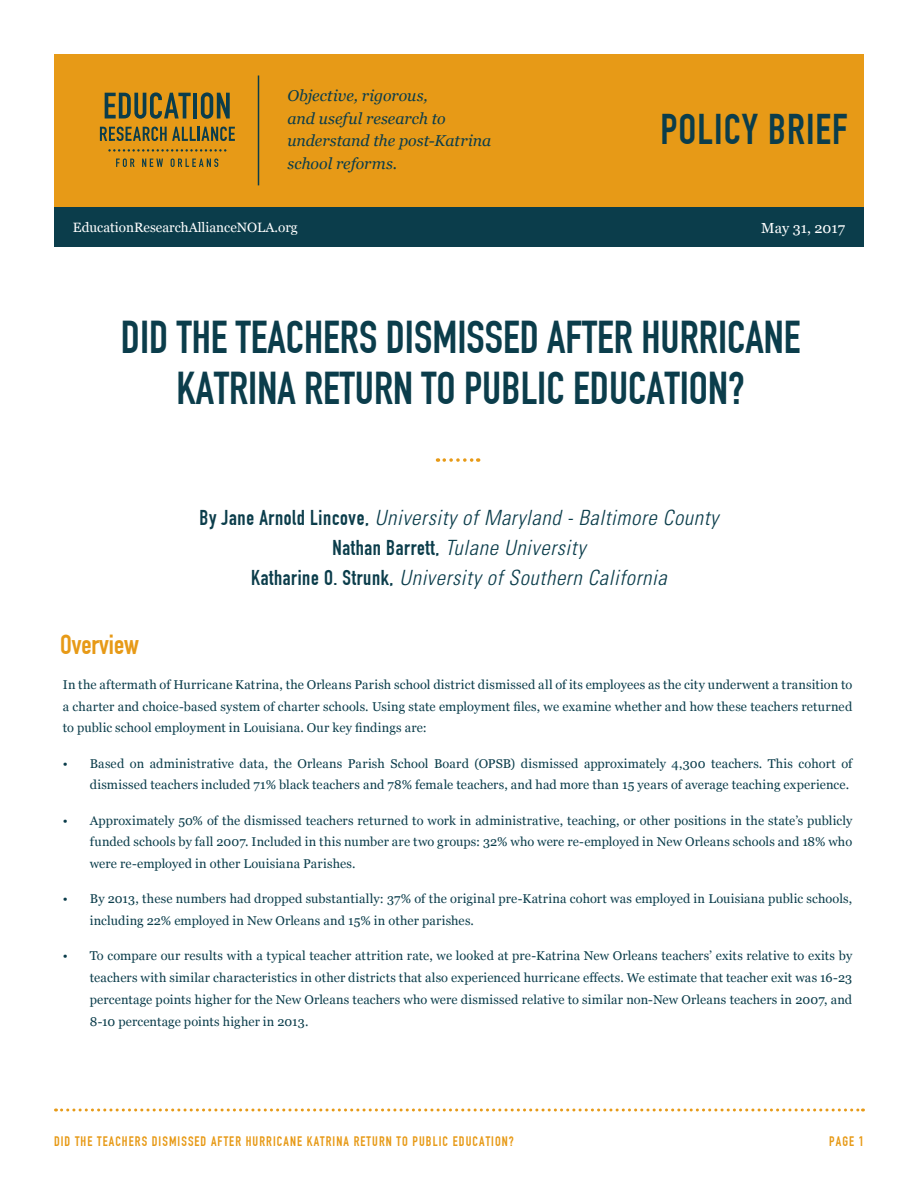
<style>
.page{position:relative;width:918px;height:1188px;background:#fff}
.page>*{position:absolute;margin:0;border:0;box-sizing:border-box;transform-origin:0 0}
.Brief_Title{font:45px/51px "DIN Engschrift";color:#0b3d4b;text-align:center}
.t1{font:42px "DIN Engschrift";letter-spacing:.025em;color:#0b3d4b}
.t2{font:27px "DIN Engschrift";color:#e79a17}
.Authors_Name__Title{font:italic 300 condensed 21px "Univers LT Std";letter-spacing:.03em;color:#0b3d4b}
.t3{font:italic 15.75px "Georgia";color:#0b3d4b}
.Masthead_URL___Date{font:14.55px "Georgia";color:#fff}
.t4{font:13.5px "DIN Engschrift";letter-spacing:.08em;color:#e79a17}
.Masthead_URL___Date-2{font:13.5px "Georgia";color:#fff}
.Body{font:12.75px/21.8px "Georgia";letter-spacing:.01em;color:#0b3d4b;text-align:justify}
.s1{font-family:"DIN Engschrift";font-weight:400;font-style:normal;font-stretch:normal}
</style>
<div class="page">
<svg style="left:56px;top:1108px;width:807px;height:4px"></svg>
<svg style="left:444px;top:458px;width:35px;height:4px"></svg>
<div style="left:54px;top:54px;width:810px;height:153px;background:#e79a17"></div>
<svg style="left:105px;top:92px;width:86px;height:27px"></svg>
<hr style="left:194px;top:93px;width:3px;height:25px;background:#0b3d4b">
<svg style="left:201px;top:92px;width:29px;height:27px"></svg>
<svg style="left:100px;top:127px;width:135px;height:14px"></svg>
<svg style="left:116px;top:158px;width:19px;height:9px"></svg>
<svg style="left:142px;top:159px;width:21px;height:8px"></svg>
<svg style="left:171px;top:158px;width:47px;height:9px"></svg>
<svg style="left:108px;top:149px;width:118px;height:3px"></svg>
<div style="left:54px;top:207px;width:810px;height:40px;background:#0b3d4b"></div>
<hr style="left:258px;top:76px;width:1px;height:109px;background:#0b3d4b">
<p class="t3" style="left:287px;top:84px;width:142px">Objective, rigorous,</p>
<p class="t3" style="left:287px;top:107px;width:160px">and useful research to</p>
<p class="t3" style="left:287px;top:129px;width:205px">understand the post-Katrina</p>
<p class="t3" style="left:287px;top:152px;width:111px">school reforms.</p>
<p class="t1" style="left:660px;top:105px;width:189px">POLICY BRIEF</p>
<p class="Masthead_URL___Date-2" style="left:73px;top:218px;width:226px">EducationResearchAllianceNOLA.org</p>
<p class="Masthead_URL___Date" style="left:761px;top:217px;width:85px">May 31, 2017</p>
<p class="Brief_Title" style="left:121px;top:312px;width:681px">DID THE TEACHERS DISMISSED AFTER HURRICANE<br>KATRINA RETURN TO PUBLIC EDUCATION?</p>
<p class="t2" style="left:60px;top:629px;width:80px">Overview</p>
<p class="Authors_Name__Title" style="left:200px;top:505px;width:520px"><span class="s1">By Jane Arnold Lincove,</span> University of Maryland - Baltimore County</p>
<p class="Authors_Name__Title" style="left:332px;top:535px;width:255px"><span class="s1">Nathan Barrett,</span> Tulane University</p>
<p class="Authors_Name__Title" style="left:251px;top:565px;width:417px"><span class="s1">Katharine O. Strunk,</span> University of Southern California</p>
<p class="Body" style="left:63px;top:673px;width:791px">In the aftermath of Hurricane Katrina, the Orleans Parish school district dismissed all of its employees as the city underwent a transition to a charter and choice-based system of charter schools. Using state employment files, we examine whether and how these teachers returned to public school employment in Louisiana. Our key findings are:</p>
<p class="Body" style="left:63px;top:752px;width:791px;text-align:right">• Based on administrative data, the Orleans Parish School Board (OPSB) dismissed approximately 4,300 teachers. This cohort of dismissed teachers included 71% black teachers and 78% female teachers, and had more than 15 years of average teaching experience.</p>
<p class="Body" style="left:90px;top:809px;width:764px;text-indent:-27px">• Approximately 50% of the dismissed teachers returned to work in administrative, teaching, or other positions in the state’s publicly funded schools by fall 2007. Included in this number are two groups: 32% who were re-employed in New Orleans schools and 18% who were re-employed in other Louisiana Parishes.</p>
<p class="Body" style="left:90px;top:888px;width:764px;text-indent:-27px">• By 2013, these numbers had dropped substantially: 37% of the original pre-Katrina cohort was employed in Louisiana public schools, including 22% employed in New Orleans and 15% in other parishes.</p>
<p class="Body" style="left:90px;top:945px;width:764px;text-indent:-27px">• To compare our results with a typical teacher attrition rate, we looked at pre-Katrina New Orleans teachers’ exits relative to exits by teachers with similar characteristics in other districts that also experienced hurricane effects. We estimate that teacher exit was 16-23 percentage points higher for the New Orleans teachers who were dismissed relative to similar non-New Orleans teachers in 2007, and 8-10 percentage points higher in 2013.</p>
<p class="t4" style="left:54px;top:1133px;width:461px">DID THE TEACHERS DISMISSED AFTER HURRICANE KATRINA RETURN TO PUBLIC EDUCATION?</p>
<p class="t4" style="left:829px;top:1133px;width:36px">PAGE 1</p>
</div>
